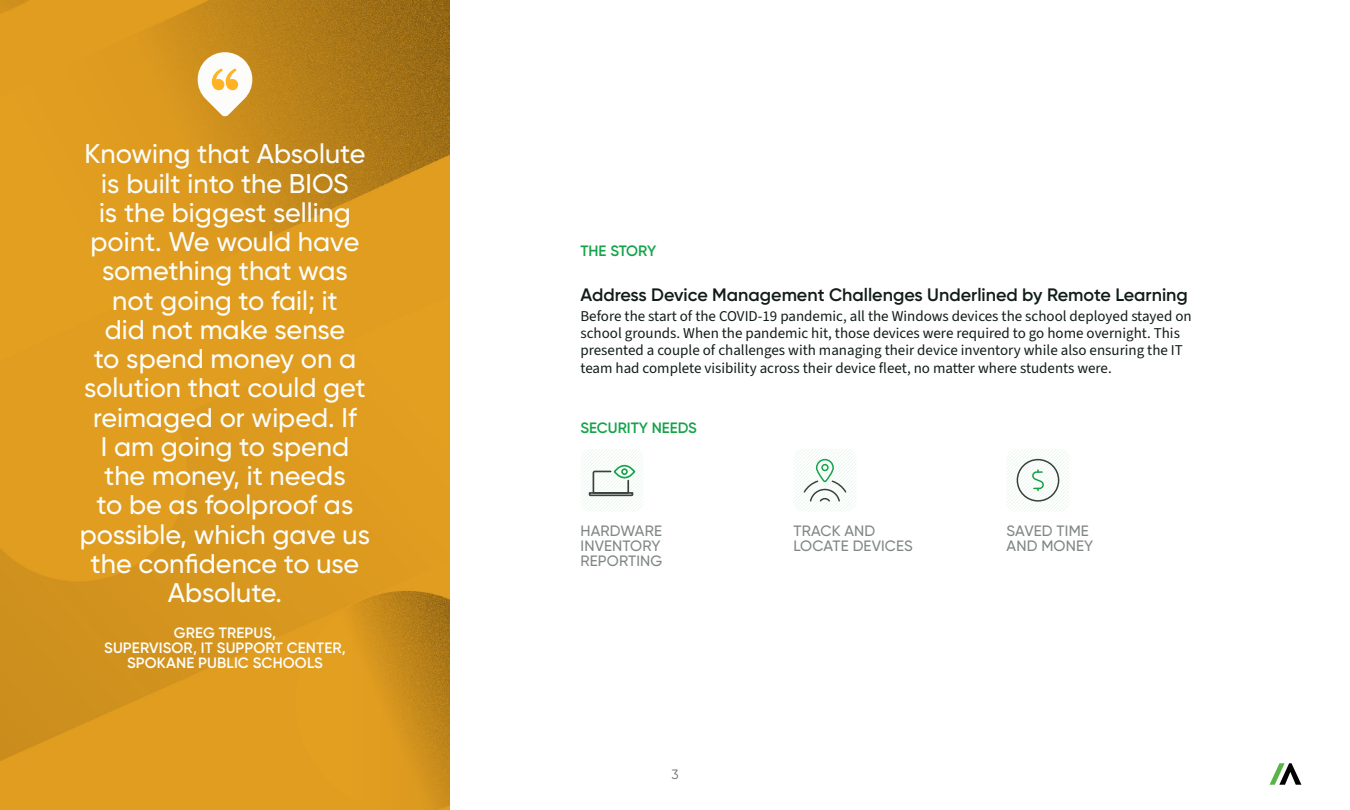
<style>
.page{position:relative;width:1350px;height:810px;background:#fff}
.page>*{position:absolute;margin:0;border:0;box-sizing:border-box;transform-origin:0 0}
.t1{font:500 27px/29.2px "Gilroy";color:#fbfdfc;text-align:center}
.t2{font:600 18px "Gilroy";color:#111c18}
.t3{font:15px/17.2px "Source Sans 3";color:#111c18}
.t4{font:500 15px/15px "Gilroy";letter-spacing:.01em;color:#808784}
.t5{font:600 15px/15px "Gilroy";letter-spacing:.01em;color:#fbfdfc;text-align:center}
.t6{font:600 15px "Gilroy";color:#15a34a}
.t7{font:13.5px "Gilroy";color:#6a716e}
</style>
<div class="page">
<svg style="left:1270px;top:763px;width:31px;height:22px"></svg>
<img style="left:0;top:0;width:450px;height:810px">
<svg style="left:794px;top:449px;width:62px;height:63px"></svg>
<svg style="left:1006px;top:449px;width:64px;height:63px"></svg>
<svg style="left:580px;top:449px;width:64px;height:63px"></svg>
<svg style="left:804px;top:459px;width:42px;height:43px"></svg>
<div style="left:821px;top:464px;width:8px;height:7px;border:2px solid #15a34a;border-radius:50%"></div>
<svg style="left:1017px;top:460px;width:42px;height:41px"></svg>
<div style="left:1017px;top:459px;width:42px;height:43px;border:2px solid #39423e;border-radius:50%"></div>
<svg style="left:1031px;top:470px;width:14px;height:20px"></svg>
<svg style="left:589px;top:470px;width:45px;height:26px"></svg>
<div style="left:614px;top:465px;width:21px;height:13px;border:2px solid #15a34a;border-radius:50%"></div>
<div style="left:621px;top:468px;width:7px;height:7px;border:2px solid #15a34a;border-radius:50%"></div>
<svg style="left:170px;top:24px;width:100px;height:100px"></svg>
<svg style="left:211px;top:67px;width:28px;height:23px"></svg>
<p class="t1" style="left:80px;top:139px;width:292px">Knowing that Absolute is built into the BIOS<br>is the biggest selling point. We would have something that was not going to fail; it<br>did not make sense<br>to spend money on a solution that could get reimaged or wiped. If<br>I am going to spend the money, it needs<br>to be as foolproof as possible, which gave us the confidence to use<br>Absolute.</p>
<p class="t5" style="left:104px;top:625px;width:243px">GREG TREPUS,<br>SUPERVISOR, IT SUPPORT CENTER,<br>SPOKANE PUBLIC SCHOOLS</p>
<p class="t6" style="left:580px;top:242px;width:77px">THE STORY</p>
<p class="t2" style="left:580px;top:283px;width:609px">Address Device Management Challenges Underlined by Remote Learning</p>
<p class="t3" style="left:580px;top:307px;width:613px">Before the start of the COVID-19 pandemic, all the Windows devices the school deployed stayed on school grounds. When the pandemic hit, those devices were required to go home overnight. This presented a couple of challenges with managing their device inventory while also ensuring the IT team had complete visibility across their device fleet, no matter where students were.</p>
<p class="t6" style="left:580px;top:419px;width:118px">SECURITY NEEDS</p>
<p class="t4" style="left:581px;top:523px;width:83px">HARDWARE<br>INVENTORY<br>REPORTING</p>
<p class="t4" style="left:794px;top:523px;width:121px">TRACK AND<br>LOCATE DEVICES</p>
<p class="t4" style="left:1007px;top:523px;width:88px">SAVED TIME<br>AND MONEY</p>
<p class="t7" style="left:671px;top:766px;width:9px">3</p>
</div>
